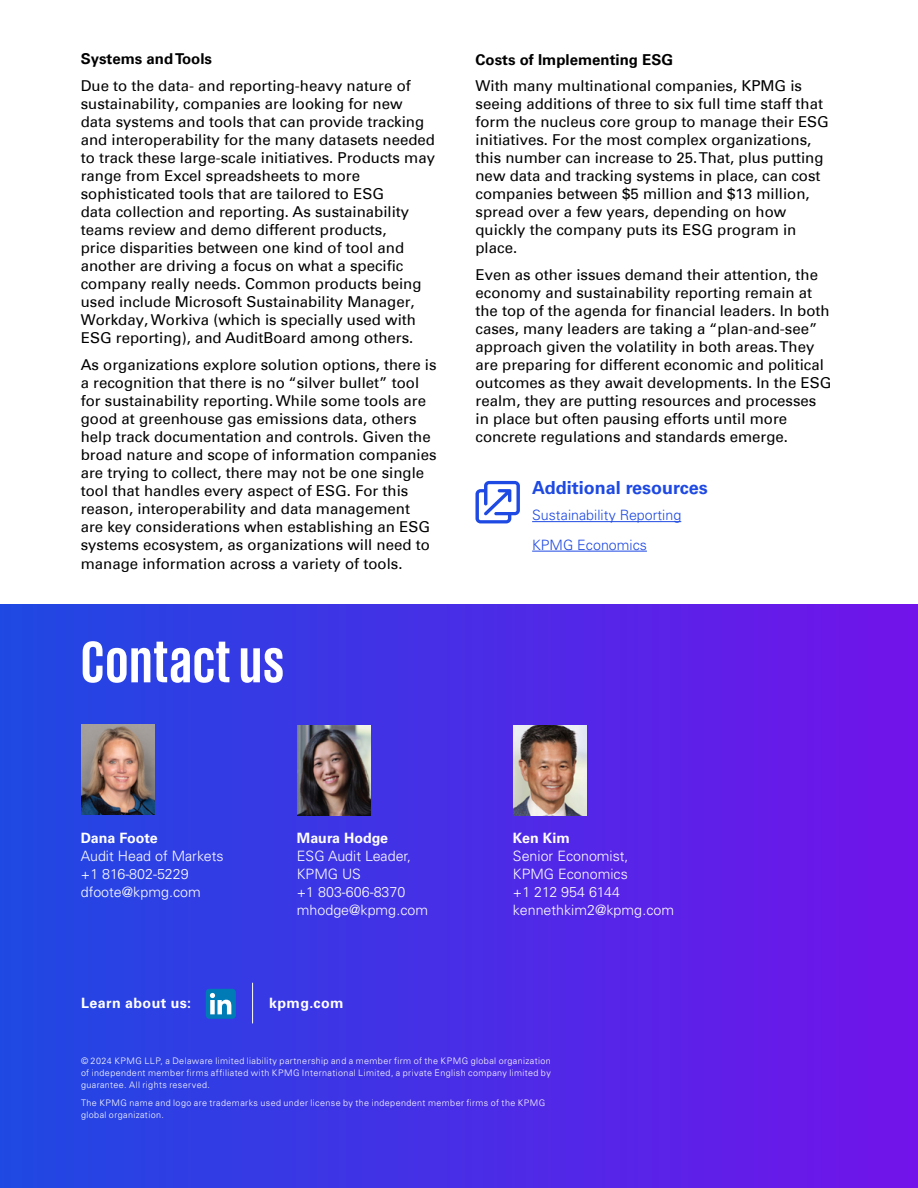
<style>
.page{position:relative;width:918px;height:1188px;background:#fff}
.page>*{position:absolute;margin:0;border:0;box-sizing:border-box;transform-origin:0 0}
.t1{font:700 60px "KPMG";letter-spacing:.025em;color:#fff}
.t2{font:700 18px "Univers LT Std";color:#1e49e2}
.t3{font:15px/18px "Universfor KPMG";color:#000}
.t4{font:700 15px "Univers LT Std";color:#000}
.t5{font:700 15px "Universfor KPMG";color:#000}
.t6{font:300 14.25px/18px "Univers LT Std";color:#fff}
.t7{font:300 14.25px/29.5px "Univers LT Std";color:#1e49e2}
.t8{font:700 14.25px "Univers LT Std";color:#fff}
.t9{font:700 14.25px "Univers LT Std";letter-spacing:.03em;color:#fff}
.t10{font:300 9px/12px "Univers LT Std";letter-spacing:.04em;color:#fff;text-align:justify}
</style>
<div class="page">
<div style="left:0;top:604px;width:918px;height:584px;background:linear-gradient(to right,#1f49e2,#7213ea)"></div>
<div style="left:206px;top:989px;width:30px;height:30px;background:#007bb6;border-radius:4px"></div>
<svg style="left:210px;top:993px;width:21px;height:21px"></svg>
<img style="left:81px;top:725px;width:74px;height:90px">
<hr style="left:252px;top:983px;width:1px;height:40px;background:#fff">
<img style="left:297px;top:725px;width:74px;height:90px">
<img style="left:513px;top:725px;width:74px;height:90px">
<svg style="left:475px;top:481px;width:45px;height:42px"></svg>
<hr style="left:532px;top:521px;width:149px;height:1px;background:#1e49e2">
<hr style="left:532px;top:551px;width:115px;height:1px;background:#1e49e2">
<p class="t5" style="left:81px;top:50px;width:133px">Systems and Tools</p>
<p class="t3" style="left:81px;top:77px;width:356px">Due to the data- and reporting-heavy nature of sustainability, companies are looking for new data systems and tools that can provide tracking and interoperability for the many datasets needed to track these large-scale initiatives. Products may range from Excel spreadsheets to more sophisticated tools that are tailored to ESG<br>data collection and reporting. As sustainability teams review and demo different products,<br>price disparities between one kind of tool and another are driving a focus on what a specific company really needs. Common products being used include Microsoft Sustainability Manager, Workday, Workiva (which is specially used with ESG reporting), and AuditBoard among others.</p>
<p class="t3" style="left:81px;top:356px;width:357px">As organizations explore solution options, there is a recognition that there is no “silver bullet” tool for sustainability reporting. While some tools are good at greenhouse gas emissions data, others help track documentation and controls. Given the broad nature and scope of information companies are trying to collect, there may not be one single tool that handles every aspect of ESG. For this reason, interoperability and data management<br>are key considerations when establishing an ESG systems ecosystem, as organizations will need to manage information across a variety of tools.</p>
<h1 class="t1" style="left:81px;top:632px;width:205px">Contactus</h1>
<p class="t4" style="left:476px;top:51px;width:199px">Costs of Implementing ESG</p>
<p class="t3" style="left:476px;top:77px;width:355px">With many multinational companies, KPMG is seeing additions of three to six full time staff that form the nucleus core group to manage their ESG initiatives. For the most complex organizations, this number can increase to 25. That, plus putting new data and tracking systems in place, can cost companies between $5 million and $13 million, spread over a few years, depending on how quickly the company puts its ESG program in place.</p>
<p class="t3" style="left:476px;top:266px;width:357px">Even as other issues demand their attention, the economy and sustainability reporting remain at the top of the agenda for financial leaders. In both cases, many leaders are taking a “plan-and-see” approach given the volatility in both areas. They are preparing for different economic and political outcomes as they await developments. In the ESG realm, they are putting resources and processes in place but often pausing efforts until more concrete regulations and standards emerge.</p>
<p class="t2" style="left:532px;top:477px;width:177px">Additional resources</p>
<p class="t7" style="left:532px;top:500px;width:151px">Sustainability Reporting<br>KPMG Economics</p>
<p class="t8" style="left:81px;top:829px;width:78px">Dana Foote</p>
<p class="t6" style="left:81px;top:847px;width:144px">Audit Head of Markets +1 816-802-5229 dfoote@kpmg.com</p>
<p class="t8" style="left:297px;top:829px;width:93px">Maura Hodge</p>
<p class="t6" style="left:297px;top:847px;width:133px">ESG Audit Leader,<br>KPMG US<br>+1 803-606-8370 mhodge@kpmg.com</p>
<p class="t9" style="left:81px;top:995px;width:112px">Learn about us:</p>
<p class="t8" style="left:269px;top:995px;width:76px">kpmg.com</p>
<p class="t8" style="left:513px;top:829px;width:58px">Ken Kim</p>
<p class="t6" style="left:513px;top:847px;width:163px">Senior Economist,<br>KPMG Economics<br>+1 212 954 6144 kennethkim2@kpmg.com</p>
<p class="t10" style="left:81px;top:1055px;width:471px">© 2024 KPMG LLP, a Delaware limited liability partnership and a member firm of the KPMG global organization of independent member firms affiliated with KPMG International Limited, a private English company limited by guarantee. All rights reserved.</p>
<p class="t10" style="left:81px;top:1097px;width:466px">The KPMG name and logo are trademarks used under license by the independent member firms of the KPMG global organization.</p>
</div>
